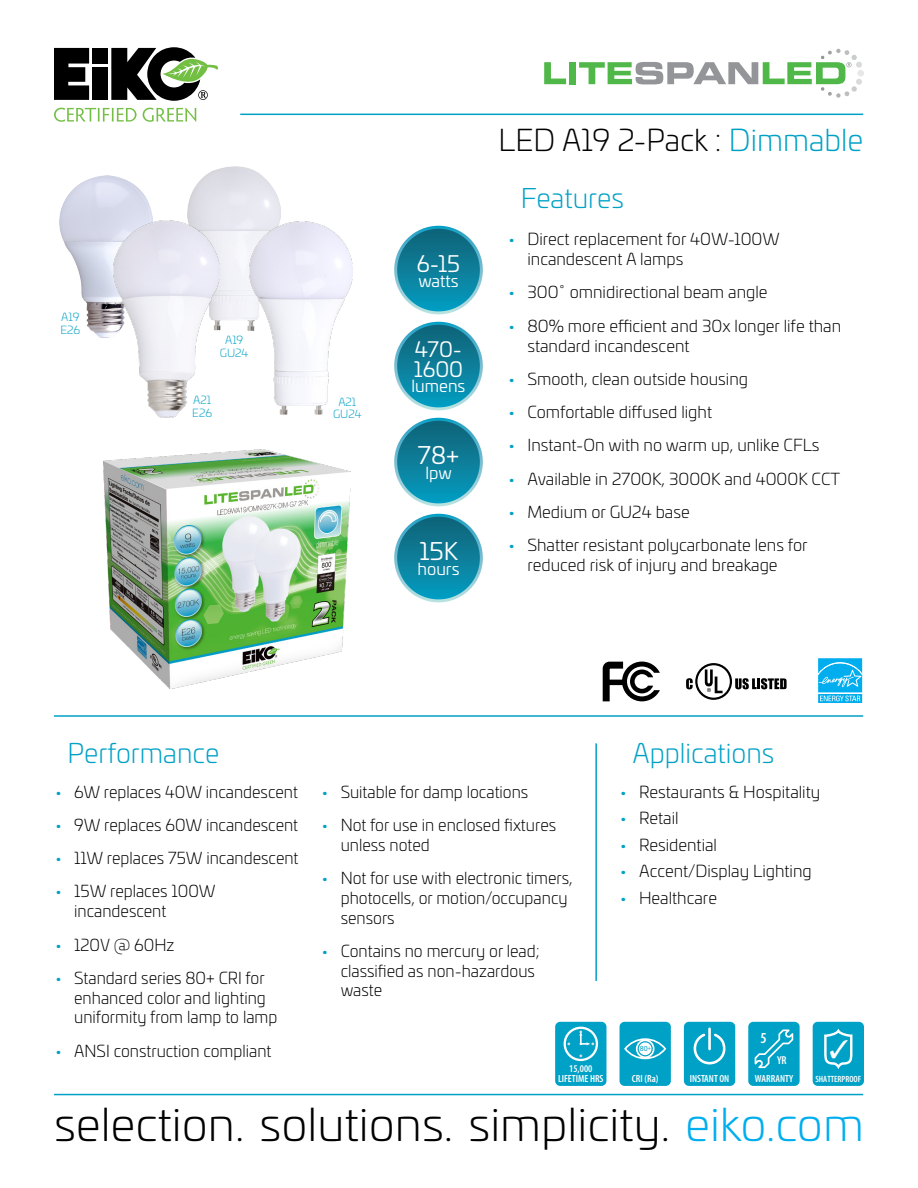
<style>
.page{position:relative;width:918px;height:1188px;background:#fff}
.page>*{position:absolute;margin:0;border:0;box-sizing:border-box;transform-origin:0 0}
.t1{font:300 45px "Univia Pro";color:#000;scale:1.05 1}
.t2{font:300 30px "Univia Pro";color:#000}
.t3{font:300 27px "Univia Pro";color:#00a1c6}
.t4{font:24px "Univia Pro";color:#fff}
.t5{font:22.5px "Univia Pro";color:#fff;scale:.96 1}
.t6{font:21px/19.5px "Univia Pro";color:#fff}
.t7{font:300 16.5px/19.8px "Univia Pro";color:#000}
.t8{font:16.5px "Univia Pro";color:#fff}
.t9{font:600 condensed 15.3px "Myriad Pro";color:#fff}
.t10{font:600 condensed 11.55px "Myriad Pro";color:#fff}
.t11{font:300 11.25px/12.6px "Univia Pro";color:#00a1c6}
.t12{font:600 condensed 10.35px/10.4px "Myriad Pro";color:#fff;text-align:center}
.t13{font:600 condensed 9px "Myriad Pro";color:#fff}
.t14{font:7.8px "Myriad Pro";color:#00a1c6}
.s1{color:#00a1c6}
.s2{font-size:6.45px}
.s3{color:#00aeef}
</style>
<div class="page">
<svg style="left:54px;top:47px;width:164px;height:75px"></svg>
<div style="left:857px;top:70px;width:7px;height:6px;background:#e6e7e8;border-radius:50%"></div>
<svg style="left:544px;top:62px;width:22px;height:22px"></svg>
<div style="left:569px;top:62px;width:7px;height:22px;background:#50b848"></div>
<svg style="left:579px;top:49px;width:283px;height:49px"></svg>
<hr style="left:54px;top:1094px;width:809px;height:1px;background:#00a1c6">
<hr style="left:240px;top:114px;width:623px;height:1px;background:#00a1c6">
<svg style="left:394px;top:226px;width:89px;height:88px"></svg>
<div style="left:397px;top:229px;width:83px;height:82px;background:linear-gradient(to bottom,#116276,#069cc0);border-radius:41px"></div>
<svg style="left:394px;top:322px;width:89px;height:88px"></svg>
<div style="left:397px;top:325px;width:83px;height:82px;background:linear-gradient(to bottom,#116276,#069cc0);border-radius:41px"></div>
<svg style="left:394px;top:418px;width:89px;height:88px"></svg>
<div style="left:397px;top:421px;width:83px;height:82px;background:linear-gradient(to bottom,#116276,#069cc0);border-radius:41px"></div>
<svg style="left:394px;top:514px;width:89px;height:88px"></svg>
<div style="left:397px;top:517px;width:83px;height:82px;background:linear-gradient(to bottom,#116276,#069cc0);border-radius:41px"></div>
<hr style="left:595px;top:743px;width:2px;height:238px;background:#00a1c6">
<hr style="left:54px;top:715px;width:809px;height:2px;background:#00a1c6">
<img style="left:188px;top:167px;width:93px;height:164px">
<img style="left:250px;top:222px;width:103px;height:193px">
<img style="left:104px;top:450px;width:247px;height:238px">
<img style="left:59px;top:176px;width:93px;height:162px">
<img style="left:114px;top:220px;width:105px;height:198px">
<svg style="left:686px;top:663px;width:101px;height:37px"></svg>
<svg style="left:603px;top:662px;width:57px;height:39px"></svg>
<div style="left:748px;top:1022px;width:52px;height:64px;background:#00a1c6;border-radius:5px"></div>
<svg style="left:754px;top:1029px;width:40px;height:40px"></svg>
<div style="left:684px;top:1022px;width:51px;height:64px;background:#00a1c6;border-radius:5px"></div>
<svg style="left:693px;top:1027px;width:33px;height:38px"></svg>
<div style="left:813px;top:1022px;width:51px;height:64px;background:#00a1c6;border-radius:5px"></div>
<div style="left:620px;top:1022px;width:51px;height:64px;background:#00a1c6;border-radius:5px"></div>
<svg style="left:624px;top:1038px;width:43px;height:22px"></svg>
<div style="left:639px;top:1042px;width:13px;height:13px;background:#fff;border-radius:50%"></div>
<div style="left:555px;top:1022px;width:51px;height:64px;background:#00a1c6;border-radius:5px"></div>
<div style="left:564px;top:1027px;width:34px;height:34px;border:2px solid #fff;border-radius:50%"></div>
<svg style="left:579px;top:1031px;width:15px;height:15px"></svg>
<svg style="left:818px;top:658px;width:45px;height:45px;background:#33bef2"></svg>
<svg style="left:824px;top:1028px;width:29px;height:41px"></svg>
<h2 class="t2" style="left:499px;top:118px;width:366px">LED A19 2-Pack : <span class="s1">Dimmable</span></h2>
<p class="t11" style="left:60px;top:310px;width:21px">A19<br>E26</p>
<p class="t11" style="left:220px;top:333px;width:30px;text-align:center">A19<br>GU24</p>
<p class="t11" style="left:192px;top:393px;width:21px">A21<br>E26</p>
<p class="t11" style="left:333px;top:395px;width:30px;text-align:center">A21<br>GU24</p>
<h3 class="t5" style="left:417px;top:247px;width:47px">6-15</h3>
<p class="t8" style="left:418px;top:269px;width:42px">watts</p>
<p class="t6" style="left:414px;top:339px;width:51px">470-<br>1600</p>
<p class="t8" style="left:412px;top:374px;width:55px">lumens</p>
<h3 class="t4" style="left:418px;top:438px;width:43px">78+</h3>
<p class="t8" style="left:425px;top:461px;width:28px">lpw</p>
<h3 class="t4" style="left:419px;top:534px;width:40px">15K</h3>
<p class="t8" style="left:418px;top:557px;width:44px">hours</p>
<h3 class="t3" style="left:521px;top:179px;width:105px">Features</h3>
<p class="t7" style="left:527px;top:229px;width:254px;text-indent:-20px"><span class="s1">•</span> Direct replacement for 40W-100W incandescent A lamps</p>
<p class="t7" style="left:507px;top:282px;width:262px"><span class="s1">•</span> 300˚ omnidirectional beam angle</p>
<p class="t7" style="left:527px;top:315px;width:315px;text-indent:-20px"><span class="s1">•</span> 80% more efficient and 30x longer life than standard incandescent</p>
<p class="t7" style="left:507px;top:368px;width:242px"><span class="s1">•</span> Smooth, clean outside housing</p>
<p class="t7" style="left:507px;top:401px;width:206px"><span class="s1">•</span> Comfortable diffused light</p>
<p class="t7" style="left:507px;top:435px;width:314px"><span class="s1">•</span> Instant-On with no warm up, unlike CFLs</p>
<p class="t7" style="left:507px;top:468px;width:335px"><span class="s1">•</span> Available in 2700K, 3000K and 4000K CCT</p>
<p class="t7" style="left:507px;top:501px;width:184px"><span class="s1">•</span> Medium or GU24 base</p>
<p class="t7" style="left:507px;top:535px;width:302px;text-align:center"><span class="s1">•</span> Shatter resistant polycarbonate lens for reduced risk of injury and breakage</p>
<h3 class="t3" style="left:68px;top:734px;width:153px">Performance</h3>
<h3 class="t3" style="left:632px;top:734px;width:144px">Applications</h3>
<p class="t7" style="left:54px;top:781px;width:246px"><span class="s1">•</span> 6W replaces 40W incandescent</p>
<p class="t7" style="left:54px;top:814px;width:246px"><span class="s1">•</span> 9W replaces 60W incandescent</p>
<p class="t7" style="left:54px;top:848px;width:246px"><span class="s1">•</span> 11W replaces 75W incandescent</p>
<p class="t7" style="left:74px;top:881px;width:143px;text-indent:-20px"><span class="s1">•</span> 15W replaces 100W incandescent</p>
<p class="t7" style="left:54px;top:934px;width:122px"><span class="s1">•</span> 120V @ 60Hz</p>
<p class="t7" style="left:74px;top:967px;width:205px;text-indent:-20px"><span class="s1">•</span> Standard series 80+ CRI for enhanced color and lighting uniformity from lamp to lamp</p>
<p class="t7" style="left:54px;top:1040px;width:219px"><span class="s1">•</span> ANSI construction compliant</p>
<p class="t7" style="left:320px;top:781px;width:209px"><span class="s1">•</span> Suitable for damp locations</p>
<p class="t7" style="left:341px;top:814px;width:217px;text-indent:-20px"><span class="s1">•</span> Not for use in enclosed fixtures unless noted</p>
<p class="t7" style="left:341px;top:867px;width:234px;text-indent:-20px"><span class="s1">•</span> Not for use with electronic timers, photocells, or motion/occupancy sensors</p>
<p class="t7" style="left:341px;top:940px;width:201px;text-indent:-20px"><span class="s1">•</span> Contains no mercury or lead; classified as non-hazardous waste</p>
<p class="t12" style="left:558px;top:1063px;width:47px">15,000<br>LIFETIME HRS</p>
<p class="t7" style="left:619px;top:781px;width:203px"><span class="s1">•</span> Restaurants &amp; Hospitality</p>
<p class="t7" style="left:619px;top:807px;width:61px"><span class="s1">•</span> Retail</p>
<p class="t7" style="left:619px;top:834px;width:100px"><span class="s1">•</span> Residential</p>
<p class="t7" style="left:619px;top:861px;width:194px"><span class="s1">•</span> Accent/Display Lighting</p>
<p class="t7" style="left:619px;top:887px;width:100px"><span class="s1">•</span> Healthcare</p>
<p class="t14" style="left:640px;top:1044px;width:13px">80<span class="s2">+</span></p>
<p class="t12" style="left:632px;top:1073px;width:28px">CRI (Ra)</p>
<p class="t9" style="left:760px;top:1030px;width:8px">5</p>
<p class="t10" style="left:777px;top:1054px;width:11px">YR</p>
<p class="t12" style="left:690px;top:1073px;width:41px">INSTANT ON</p>
<p class="t13" style="left:815px;top:1074px;width:47px">SHATTERPROOF</p>
<p class="t12" style="left:755px;top:1073px;width:40px">WARRANTY</p>
<h1 class="t1" style="left:54px;top:1092px;width:773px">selection. solutions. simplicity. <span class="s3">eiko.com</span></h1>
</div>
